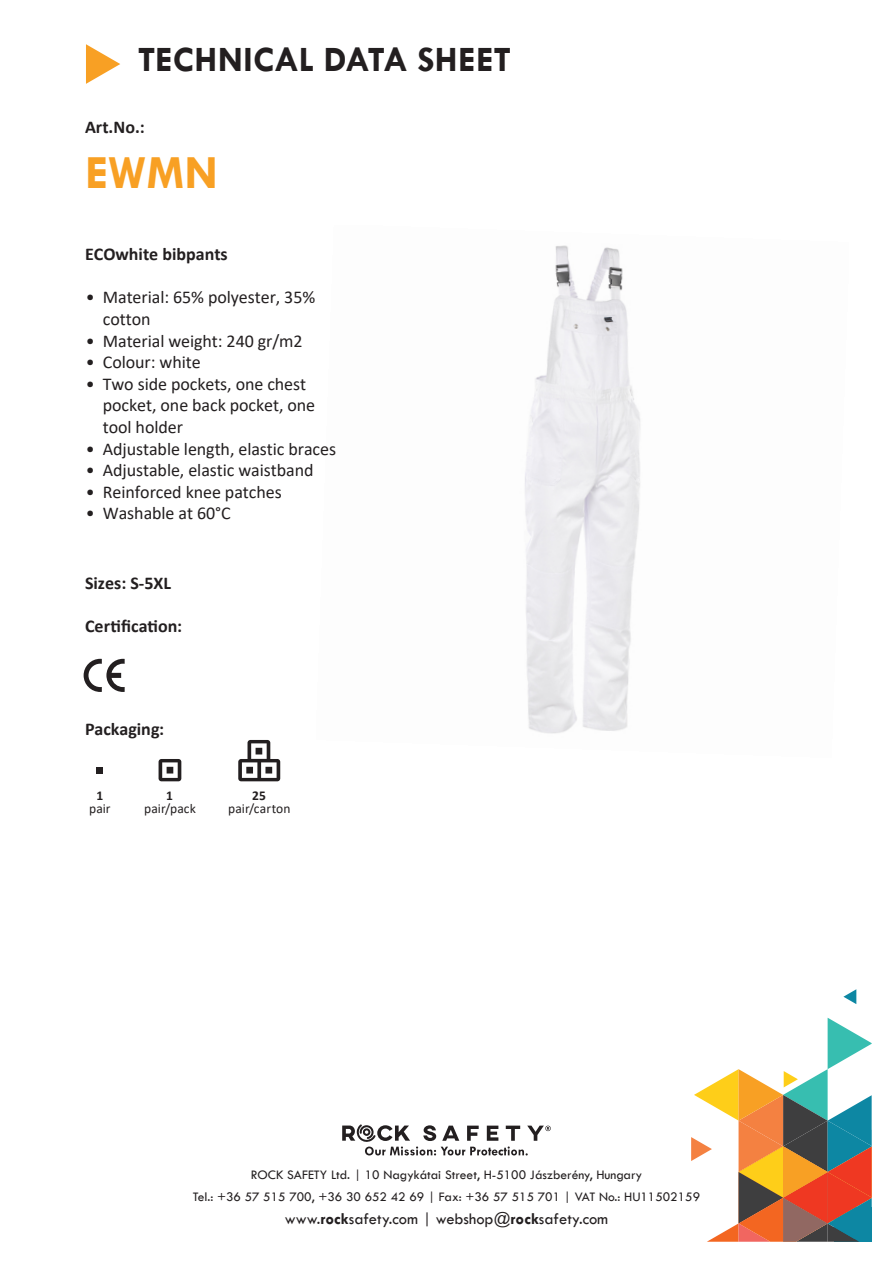
<style>
.page{position:relative;width:893px;height:1263px;background:#fff}
.page>*{position:absolute;margin:0;border:0;box-sizing:border-box;transform-origin:0 0}
.t1{font:700 48px "Tw Cen";color:#f8a024}
.t2{font:700 36px "Tw Cen";letter-spacing:.005em;color:#231f20}
.t3{font:18px/21.6px "Calibri";letter-spacing:-.005em;color:#231f20}
.t4{font:700 18px "Calibri";color:#231f20}
.t5{font:16.5px "Tw Cen";color:#231f20}
.t6{font:13.5px/22.5px "Tw Cen";color:#231f20;text-align:center}
.t7{font:13.5px "Calibri";letter-spacing:.005em;color:#231f20}
.t8{font:700 13.5px "Calibri";color:#231f20}
.s1{font-weight:700}
</style>
<div class="page">
<svg style="left:843px;top:989px;width:13px;height:15px"></svg>
<svg style="left:691px;top:1018px;width:181px;height:224px"></svg>
<svg style="left:342px;top:1124px;width:209px;height:31px"></svg>
<svg style="left:86px;top:44px;width:34px;height:40px"></svg>
<img style="left:525px;top:245px;width:115px;height:489px">
<svg style="left:84px;top:659px;width:41px;height:33px"></svg>
<div style="left:96px;top:767px;width:7px;height:6px;background:#231f20"></div>
<svg style="left:159px;top:759px;width:22px;height:22px"></svg>
<svg style="left:238px;top:740px;width:42px;height:41px"></svg>
<h2 class="t2" style="left:138px;top:38px;width:374px">TECHNICAL DATA SHEET</h2>
<p class="t4" style="left:85px;top:114px;width:61px">Art.No.:</p>
<h1 class="t1" style="left:85px;top:144px;width:134px">EWMN</h1>
<p class="t4" style="left:85px;top:241px;width:144px">ECOwhite bibpants</p>
<p class="t3" style="left:103px;top:286px;width:214px;text-indent:-17px">• Material: 65% polyester, 35% cotton</p>
<p class="t3" style="left:86px;top:329px;width:218px">• Material weight: 240 gr/m2</p>
<p class="t3" style="left:86px;top:351px;width:116px">• Colour: white</p>
<p class="t3" style="left:103px;top:372px;width:214px;text-indent:-17px">• Two side pockets, one chest pocket, one back pocket, one tool holder</p>
<p class="t3" style="left:86px;top:437px;width:252px">• Adjustable length, elastic braces</p>
<p class="t3" style="left:86px;top:459px;width:229px">• Adjustable, elastic waistband</p>
<p class="t3" style="left:86px;top:480px;width:197px">• Reinforced knee patches</p>
<p class="t3" style="left:86px;top:502px;width:146px">• Washable at 60°C</p>
<p class="t4" style="left:85px;top:571px;width:88px">Sizes: S-5XL</p>
<p class="t4" style="left:85px;top:614px;width:98px">Certification:</p>
<p class="t4" style="left:85px;top:717px;width:81px">Packaging:</p>
<p class="t8" style="left:97px;top:786px;width:8px">1</p>
<p class="t8" style="left:252px;top:786px;width:15px">25</p>
<p class="t7" style="left:89px;top:799px;width:23px">pair</p>
<p class="t7" style="left:144px;top:799px;width:53px">pair/pack</p>
<p class="t7" style="left:228px;top:799px;width:64px">pair/carton</p>
<p class="t6" style="left:193px;top:1163px;width:509px">ROCK SAFETY Ltd. | 10 Nagykátai Street, H-5100 Jászberény, Hungary<br>Tel.: +36 57 515 700, +36 30 652 42 69 | Fax: +36 57 515 701 | VAT No.: HU11502159</p>
<p class="t5" style="left:285px;top:1208px;width:325px">www.<span class="s1">rock</span>safety.com | webshop@<span class="s1">rock</span>safety.com</p>
</div>
